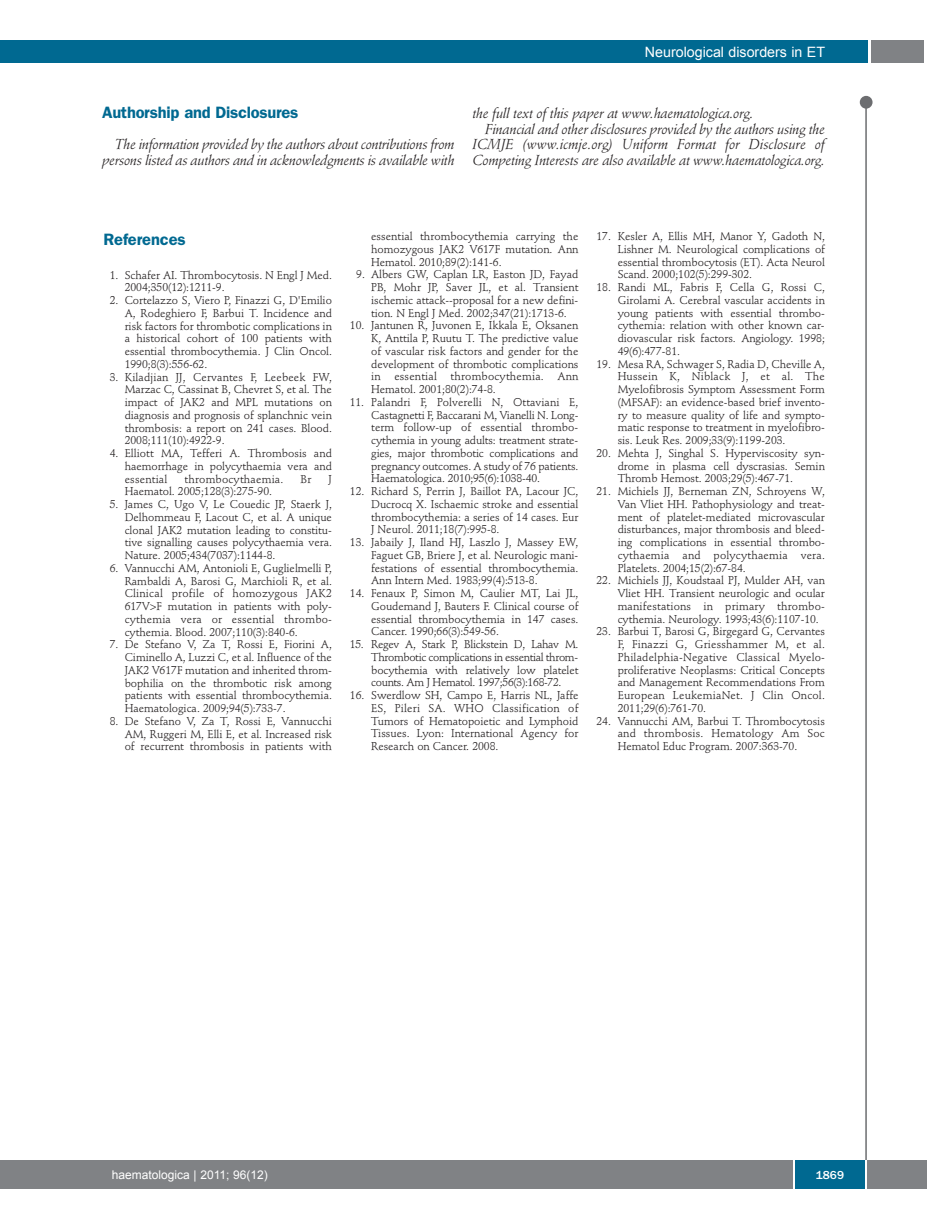
<style>
.page{position:relative;width:927px;height:1225px;background:#fff}
.page>*{position:absolute;margin:0;border:0;box-sizing:border-box;transform-origin:0 0}
.t1{font:600 16.5px "Franklin Gothic";letter-spacing:-.015em;color:#006991}
.t2{font:italic 14.25px/15.9px "Stempel Schneidler";letter-spacing:-.015em;color:#231f20;text-align:right}
.t3{font:14.25px "Arial";color:#fff}
.t4{font:12px "Arial";color:#fff}
.t5{font:500 12px "Franklin Gothic";color:#fff}
.t6{font:11.25px/12.8px "Stempel Schneidler";letter-spacing:-.005em;color:#231f20;text-align:justify}
.t7{font:11.25px "Stempel Schneidler";letter-spacing:.015em;color:#231f20}
</style>
<div class="page">
<div style="left:860px;top:96px;width:12px;height:13px;background:#6c6d70;border-radius:50%"></div>
<hr style="left:865px;top:98px;width:2px;height:1062px;background:#6c6d70">
<div style="left:871px;top:40px;width:52px;height:22px;background:#808285"></div>
<div style="left:18px;top:40px;width:849px;height:22px;background:#006991"></div>
<div style="left:17px;top:1160px;width:910px;height:28px;background:#808285"></div>
<div style="left:795px;top:1160px;width:70px;height:28px;background:#006991"></div>
<hr style="left:793px;top:1160px;width:2px;height:28px;background:#fff">
<hr style="left:865px;top:1160px;width:2px;height:28px;background:#fff">
<div style="left:0;top:40px;width:19px;height:22px;background:#006991"></div>
<div style="left:0;top:1160px;width:18px;height:28px;background:#808285"></div>
<h1 class="t1" style="left:102px;top:106px;width:198px">Authorship and Disclosures</h1>
<p class="t2" style="left:102px;top:138px;width:354px">The information provided by the authors about contributions from persons listed as authors and in acknowledgments is available with</p>
<p class="t3" style="left:645px;top:44px;width:182px">Neurological disorders in ET</p>
<p class="t2" style="left:472px;top:106px;width:282px">the full text of this paper at www.haematologica.org.</p>
<p class="t2" style="left:485px;top:122px;width:341px">Financial and other disclosures provided by the authors using the</p>
<p class="t2" style="left:472px;top:138px;width:354px">ICMJE (www.icmje.org) Uniform Format for Disclosure of</p>
<p class="t2" style="left:472px;top:154px;width:354px">Competing Interests are also available at www.haematologica.org.</p>
<h1 class="t1" style="left:103px;top:233px;width:84px">References</h1>
<p class="t6" style="left:125px;top:269px;width:209px;text-indent:-15px">1. Schafer AI. Thrombocytosis. N Engl J Med.<br>2004;350(12):1211-9.</p>
<p class="t6" style="left:125px;top:295px;width:209px;text-indent:-15px">2. Cortelazzo S, Viero P, Finazzi G, D'Emilio A, Rodeghiero F, Barbui T. Incidence and risk factors for thrombotic complications in a historical cohort of 100 patients with essential thrombocythemia. J Clin Oncol.<br>1990;8(3):556-62.</p>
<p class="t6" style="left:125px;top:371px;width:209px;text-indent:-15px">3. Kiladjian JJ, Cervantes F, Leebeek FW, Marzac C, Cassinat B, Chevret S, et al. The impact of JAK2 and MPL mutations on diagnosis and prognosis of splanchnic vein thrombosis: a report on 241 cases. Blood.<br>2008;111(10):4922-9.</p>
<p class="t6" style="left:125px;top:448px;width:209px;text-indent:-15px">4. Elliott MA, Tefferi A. Thrombosis and haemorrhage in polycythaemia vera and essential</p>
<p class="t7" style="left:185px;top:474px;width:100px">thrombocythaemia.</p>
<p class="t6" style="left:301px;top:473px;width:12px">Br</p>
<p class="t6" style="left:329px;top:473px;width:5px">J</p>
<p class="t6" style="left:125px;top:486px;width:149px">Haematol. 2005;128(3):275-90.</p>
<p class="t6" style="left:125px;top:499px;width:209px;text-indent:-15px">5. James C, Ugo V, Le Couedic JP, Staerk J, Delhommeau F, Lacout C, et al. A unique clonal JAK2 mutation leading to constitu&shy;tive signalling causes polycythaemia vera.<br>Nature. 2005;434(7037):1144-8.</p>
<p class="t6" style="left:125px;top:563px;width:209px;text-indent:-15px">6. Vannucchi AM, Antonioli E, Guglielmelli P, Rambaldi A, Barosi G, Marchioli R, et al.<br>Clinical profile of homozygous JAK2<br>617V&gt;F mutation in patients with poly&shy;cythemia vera or essential thrombo&shy;cythemia. Blood. 2007;110(3):840-6.</p>
<p class="t6" style="left:125px;top:639px;width:209px;text-indent:-15px">7. De Stefano V, Za T, Rossi E, Fiorini A, Ciminello A, Luzzi C, et al. Influence of the JAK2 V617F mutation and inherited throm&shy;bophilia on the thrombotic risk among patients with essential thrombocythemia.<br>Haematologica. 2009;94(5):733-7.</p>
<p class="t6" style="left:125px;top:716px;width:209px;text-indent:-15px">8. De Stefano V, Za T, Rossi E, Vannucchi AM, Ruggeri M, Elli E, et al. Increased risk of recurrent thrombosis in patients with</p>
<p class="t6" style="left:371px;top:231px;width:209px">essential thrombocythemia carrying the homozygous JAK2 V617F mutation. Ann Hematol. 2010;89(2):141-6.</p>
<p class="t6" style="left:371px;top:269px;width:209px;text-indent:-15px">9. Albers GW, Caplan LR, Easton JD, Fayad PB, Mohr JP, Saver JL, et al. Transient ischemic attack--proposal for a new defini&shy;tion. N Engl J Med. 2002;347(21):1713-6.</p>
<p class="t6" style="left:371px;top:320px;width:209px;text-indent:-21px">10. Jantunen R, Juvonen E, Ikkala E, Oksanen K, Anttila P, Ruutu T. The predictive value of vascular risk factors and gender for the development of thrombotic complications in essential thrombocythemia. Ann Hematol. 2001;80(2):74-8.</p>
<p class="t6" style="left:371px;top:397px;width:209px;text-indent:-21px">11. Palandri F, Polverelli N, Ottaviani E, Castagnetti F, Baccarani M, Vianelli N. Long&shy;term follow-up of essential thrombo&shy;cythemia in young adults: treatment strate&shy;gies, major thrombotic complications and pregnancy outcomes. A study of 76 patients.<br>Haematologica. 2010;95(6):1038-40.</p>
<p class="t6" style="left:371px;top:486px;width:209px;text-indent:-21px">12. Richard S, Perrin J, Baillot PA, Lacour JC, Ducrocq X. Ischaemic stroke and essential thrombocythemia: a series of 14 cases. Eur J Neurol. 2011;18(7):995-8.</p>
<p class="t6" style="left:371px;top:537px;width:209px;text-indent:-21px">13. Jabaily J, Iland HJ, Laszlo J, Massey EW, Faguet GB, Briere J, et al. Neurologic mani&shy;festations of essential thrombocythemia.<br>Ann Intern Med. 1983;99(4):513-8.</p>
<p class="t6" style="left:371px;top:588px;width:209px;text-indent:-21px">14. Fenaux P, Simon M, Caulier MT, Lai JL, Goudemand J, Bauters F. Clinical course of essential thrombocythemia in 147 cases.<br>Cancer. 1990;66(3):549-56.</p>
<p class="t6" style="left:371px;top:639px;width:209px;text-indent:-21px">15. Regev A, Stark P, Blickstein D, Lahav M.<br>Thrombotic complications in essential throm&shy;bocythemia with relatively low platelet counts. Am J Hematol. 1997;56(3):168-72.</p>
<p class="t6" style="left:371px;top:690px;width:209px;text-indent:-21px">16. Swerdlow SH, Campo E, Harris NL, Jaffe ES, Pileri SA. WHO Classification of Tumors of Hematopoietic and Lymphoid Tissues. Lyon: International Agency for Research on Cancer. 2008.</p>
<p class="t6" style="left:618px;top:231px;width:209px;text-indent:-21px">17. Kesler A, Ellis MH, Manor Y, Gadoth N, Lishner M. Neurological complications of essential thrombocytosis (ET). Acta Neurol Scand. 2000;102(5):299-302.</p>
<p class="t6" style="left:618px;top:282px;width:209px;text-indent:-21px">18. Randi ML, Fabris F, Cella G, Rossi C, Girolami A. Cerebral vascular accidents in young patients with essential thrombo&shy;cythemia: relation with other known car&shy;diovascular risk factors. Angiology. 1998; 49(6):477-81.</p>
<p class="t6" style="left:618px;top:358px;width:209px;text-indent:-21px">19. Mesa RA, Schwager S, Radia D, Cheville A, Hussein K, Niblack J, et al. The Myelofibrosis Symptom Assessment Form (MFSAF): an evidence-based brief invento&shy;ry to measure quality of life and sympto&shy;matic response to treatment in myelofibro&shy;sis. Leuk Res. 2009;33(9):1199-203.</p>
<p class="t6" style="left:618px;top:448px;width:209px;text-indent:-21px">20. Mehta J, Singhal S. Hyperviscosity syn&shy;drome in plasma cell dyscrasias. Semin Thromb Hemost. 2003;29(5):467-71.</p>
<p class="t6" style="left:618px;top:486px;width:209px;text-indent:-21px">21. Michiels JJ, Berneman ZN, Schroyens W, Van Vliet HH. Pathophysiology and treat&shy;ment of platelet-mediated microvascular disturbances, major thrombosis and bleed&shy;ing complications in essential thrombo&shy;cythaemia and polycythaemia vera.<br>Platelets. 2004;15(2):67-84.</p>
<p class="t6" style="left:618px;top:575px;width:209px;text-indent:-21px">22. Michiels JJ, Koudstaal PJ, Mulder AH, van Vliet HH. Transient neurologic and ocular manifestations in primary thrombo&shy;cythemia. Neurology. 1993;43(6):1107-10.</p>
<p class="t6" style="left:618px;top:626px;width:209px;text-indent:-21px">23. Barbui T, Barosi G, Birgegard G, Cervantes F, Finazzi G, Griesshammer M, et al.<br>Philadelphia-Negative Classical Myelo&shy;proliferative Neoplasms: Critical Concepts and Management Recommendations From European LeukemiaNet. J Clin Oncol.<br>2011;29(6):761-70.</p>
<p class="t6" style="left:618px;top:715px;width:209px;text-indent:-21px">24. Vannucchi AM, Barbui T. Thrombocytosis and thrombosis. Hematology Am Soc Hematol Educ Program. 2007:363-70.</p>
<p class="t4" style="left:112px;top:1168px;width:158px">haematologica | 2011; 96(12)</p>
<p class="t5" style="left:816px;top:1171px;width:30px">1869</p>
</div>
